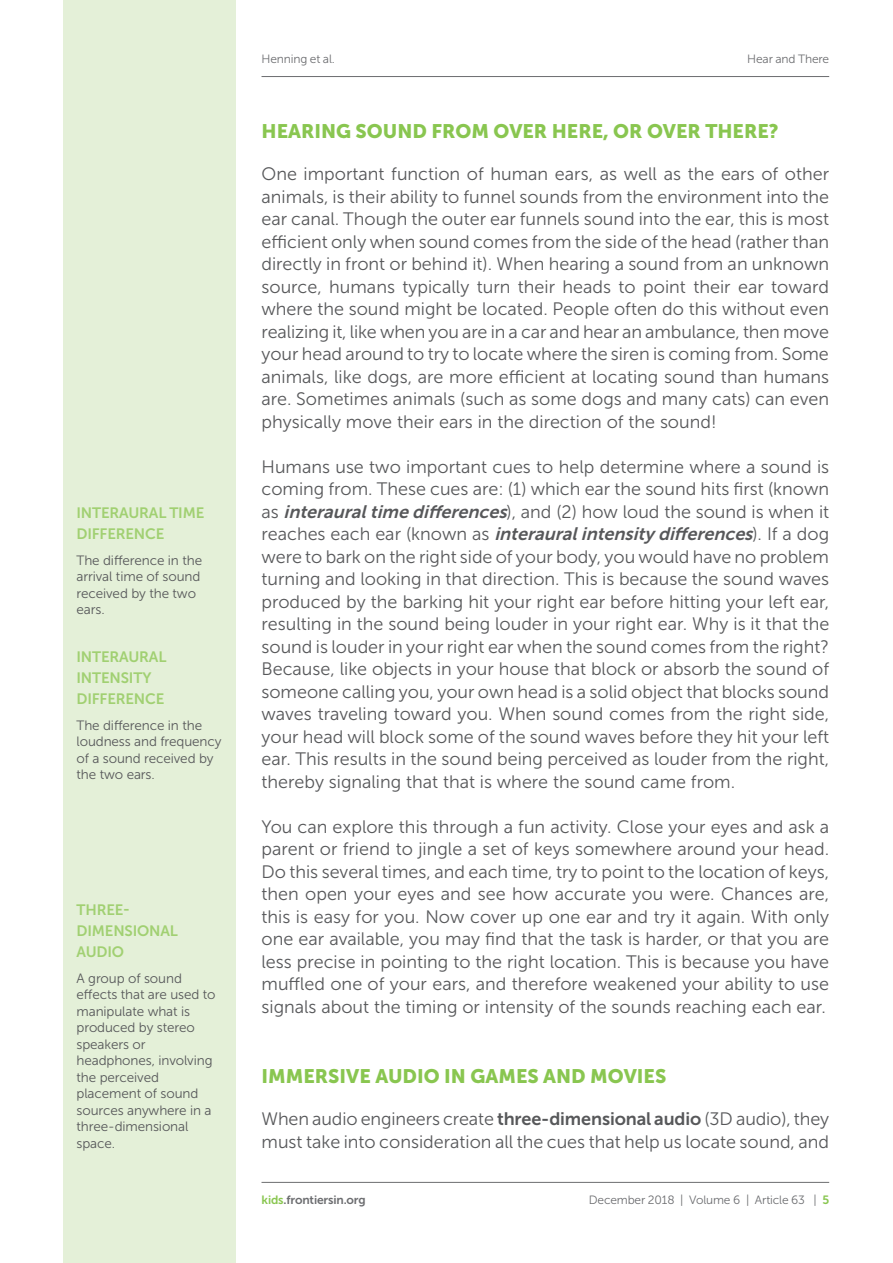
<style>
.page{position:relative;width:893px;height:1263px;background:#fff}
.page>*{position:absolute;margin:0;border:0;box-sizing:border-box;transform-origin:0 0}
.ART_kids_tx_title1{font:19.5px "Museo Sans 900";color:#89c650}
.ART_kids_tx{font:18px/22.5px "Museo Sans 300";color:#57585a;text-align:justify}
.t1{font:15px/21px "Museo Sans 700";letter-spacing:-.01em;color:#a1d072}
.t2{font:13.5px/16.5px "Museo Sans 300";letter-spacing:-.01em;color:#57585a}
.t3{font:12px "Museo Sans 300";letter-spacing:-.015em;color:#6c6d70}
.t4{font:12px "Museo Sans 700";letter-spacing:-.01em;color:#6c6d70}
.s1{font-family:"Museo Sans 700";font-style:italic}
.s2{font-family:"Museo Sans 700"}
.s3{color:#89c650}
.s4{font-family:"Museo Sans 700";color:#89c650}
</style>
<div class="page">
<hr style="left:261px;top:76px;width:568px;height:1px;background:#6c6d70">
<div style="left:64px;top:0;width:172px;height:1263px;background:#e4f0d8"></div>
<hr style="left:261px;top:1182px;width:568px;height:1px;background:#6c6d70">
<p class="t1" style="left:77px;top:503px;width:129px">INTERAURAL TIME<br>DIFFERENCE</p>
<p class="t2" style="left:77px;top:552px;width:127px">The difference in the arrival time of sound received by the two ears.</p>
<p class="t1" style="left:77px;top:646px;width:91px">INTERAURAL<br>INTENSITY<br>DIFFERENCE</p>
<p class="t2" style="left:77px;top:717px;width:147px">The difference in the loudness and frequency of a sound received by the two ears.</p>
<p class="t1" style="left:77px;top:899px;width:103px">THREE-<br>DIMENSIONAL<br>AUDIO</p>
<p class="t2" style="left:77px;top:970px;width:141px">A group of sound effects that are used to manipulate what is produced by stereo speakers or headphones, involving the perceived placement of sound sources anywhere in a three-dimensional space.</p>
<p class="t3" style="left:261px;top:52px;width:75px">Henning et al.</p>
<p class="t3" style="left:747px;top:52px;width:83px">Hear and There</p>
<p class="ART_kids_tx_title1" style="left:261px;top:120px;width:519px">HEARING SOUND FROM OVER HERE, OR OVER THERE?</p>
<p class="ART_kids_tx" style="left:261px;top:163px;width:569px">One important function of human ears, as well as the ears of other animals, is their ability to funnel sounds from the environment into the ear canal. Though the outer ear funnels sound into the ear, this is most efficient only when sound comes from the side of the head (rather than directly in front or behind it). When hearing a sound from an unknown source, humans typically turn their heads to point their ear toward where the sound might be located. People often do this without even realizing it, like when you are in a car and hear an ambulance, then move your head around to try to locate where the siren is coming from. Some animals, like dogs, are more efficient at locating sound than humans are. Sometimes animals (such as some dogs and many cats) can even physically move their ears in the direction of the sound!</p>
<p class="ART_kids_tx" style="left:261px;top:455px;width:569px">Humans use two important cues to help determine where a sound is coming from. These cues are: (1) which ear the sound hits first (known as <span class="s1">interauraltime differences</span>), and (2) how loud the sound is when it r e a c h e s e a c h e a r ( k n o w n a s <span class="s1">interauralintensity differences</span>) . I f a d o g were to bark on the right side of your body, you would have no problem turning and looking in that direction. This is because the sound waves produced by the barking hit your right ear before hitting your left ear, resulting in the sound being louder in your right ear. Why is it that the sound is louder in your right ear when the sound comes from the right?<br>Because, like objects in your house that block or absorb the sound of someone calling you, your own head is a solid object that blocks sound waves traveling toward you. When sound comes from the right side, your head will block some of the sound waves before they hit your left ear. This results in the sound being perceived as louder from the right, thereby signaling that that is where the sound came from.</p>
<p class="ART_kids_tx" style="left:261px;top:815px;width:569px">You can explore this through a fun activity. Close your eyes and ask a parent or friend to jingle a set of keys somewhere around your head.<br>Do this several times, and each time, try to point to the location of keys, then open your eyes and see how accurate you were. Chances are, this is easy for you. Now cover up one ear and try it again. With only one ear available, you may find that the task is harder, or that you are less precise in pointing to the right location. This is because you have muffled one of your ears, and therefore weakened your ability to use signals about the timing or intensity of the sounds reaching each ear.</p>
<p class="ART_kids_tx_title1" style="left:261px;top:1065px;width:406px">IMMERSIVE AUDIO IN GAMES AND MOVIES</p>
<p class="ART_kids_tx" style="left:261px;top:1108px;width:569px">When audio engineers create <span class="s2">three-dimensional audio</span> (3D audio), they must take into consideration all the cues that help us locate sound, and</p>
<p class="t4" style="left:261px;top:1193px;width:106px"><span class="s3">kids</span>.frontiersin.org</p>
<p class="t3" style="left:589px;top:1193px;width:242px">December 2018 | Volume 6 | Article 63 | <span class="s4">5</span></p>
</div>
